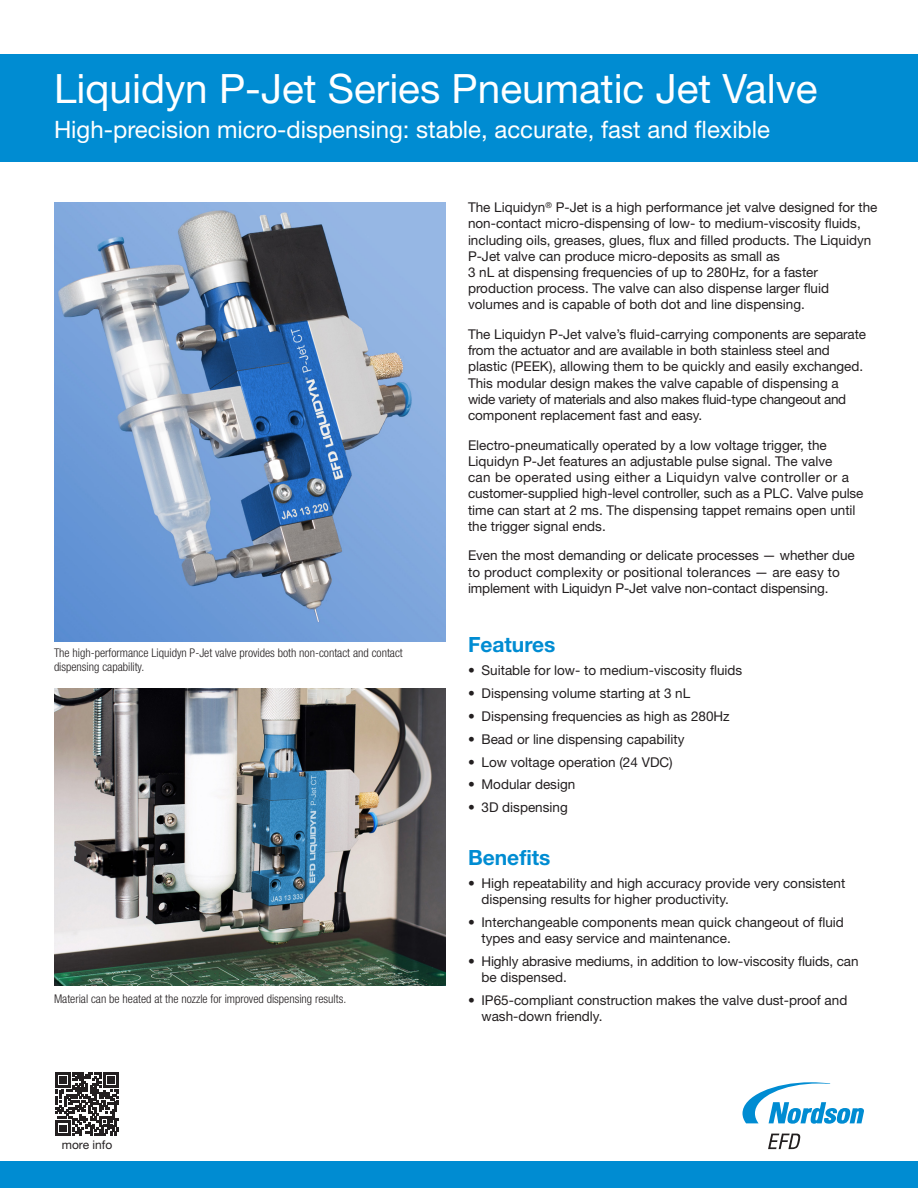
<style>
.page{position:relative;width:918px;height:1188px;background:#fff}
.page>*{position:absolute;margin:0;border:0;box-sizing:border-box;transform-origin:0 0}
.EFD-DataSheet-MainTitle{font:40.5px "Helvetica Neue LT Std";color:#fff}
.EFD-DataSheet-Subtitle{font:24px "Helvetica Neue LT Std";color:#fff}
.EFD-DataSheet-Head-Lev1{font:700 21px "Helvetica Neue LT Std";color:#008cd2}
.EFD-DataSheet-BodyText-10L{font:13.5px/16.2px "Helvetica Neue LT Std";color:#231f20}
.EFD-DataSheet-Caption{font:300 condensed 12px/14.4px "Helvetica Neue LT Std";color:#231f20}
.EFD-DataSheet-BodyText-10L-2{font:12px "Helvetica Neue LT Std";color:#231f20}
</style>
<div class="page">
<svg style="left:768px;top:1134px;width:32px;height:15px"></svg>
<svg style="left:743px;top:1082px;width:121px;height:42px"></svg>
<div style="left:0;top:54px;width:918px;height:108px;background:#008cd2"></div>
<svg style="left:55px;top:1072px;width:64px;height:64px"></svg>
<img style="left:54px;top:202px;width:392px;height:439px">
<img style="left:54px;top:688px;width:392px;height:298px">
<div style="left:0;top:1161px;width:918px;height:27px;background:#008cd2"></div>
<p class="EFD-DataSheet-MainTitle" style="left:54px;top:65px;width:765px">Liquidyn P-Jet Series Pneumatic Jet Valve</p>
<p class="EFD-DataSheet-Subtitle" style="left:54px;top:115px;width:718px">High-precision micro-dispensing: stable, accurate, fast and flexible</p>
<p class="EFD-DataSheet-Caption" style="left:54px;top:645px;width:350px">The high-performance Liquidyn P-Jet valve provides both non-contact and contact dispensing capability.</p>
<p class="EFD-DataSheet-Caption" style="left:54px;top:991px;width:294px">Material can be heated at the nozzle for improved dispensing results.</p>
<p class="EFD-DataSheet-BodyText-10L-2" style="left:62px;top:1137px;width:52px">more info</p>
<p class="EFD-DataSheet-BodyText-10L" style="left:468px;top:199px;width:411px">The Liquidyn<sup>®</sup> P-Jet is a high performance jet valve designed for the non-contact micro-dispensing of low- to medium-viscosity fluids, including oils, greases, glues, flux and filled products. The Liquidyn P-Jet valve can produce micro-deposits as small as<br>3 nL at dispensing frequencies of up to 280Hz, for a faster production process. The valve can also dispense larger fluid volumes and is capable of both dot and line dispensing.</p>
<p class="EFD-DataSheet-BodyText-10L" style="left:468px;top:326px;width:400px">The Liquidyn P-Jet valve’s fluid-carrying components are separate from the actuator and are available in both stainless steel and plastic (PEEK), allowing them to be quickly and easily exchanged.<br>This modular design makes the valve capable of dispensing a wide variety of materials and also makes fluid-type changeout and component replacement fast and easy.</p>
<p class="EFD-DataSheet-BodyText-10L" style="left:468px;top:437px;width:397px">Electro-pneumatically operated by a low voltage trigger, the Liquidyn P-Jet features an adjustable pulse signal. The valve<br>can be operated using either a Liquidyn valve controller or a customer-supplied high-level controller, such as a PLC. Valve pulse time can start at 2 ms. The dispensing tappet remains open until the trigger signal ends.</p>
<p class="EFD-DataSheet-BodyText-10L" style="left:468px;top:547px;width:388px">Even the most demanding or delicate processes — whether due to product complexity or positional tolerances — are easy to implement with Liquidyn P-Jet valve non-contact dispensing.</p>
<p class="EFD-DataSheet-Head-Lev1" style="left:468px;top:631px;width:89px">Features</p>
<p class="EFD-DataSheet-BodyText-10L" style="left:468px;top:662px;width:276px">• Suitable for low- to medium-viscosity fluids</p>
<p class="EFD-DataSheet-BodyText-10L" style="left:468px;top:685px;width:224px">• Dispensing volume starting at 3 nL</p>
<p class="EFD-DataSheet-BodyText-10L" style="left:468px;top:708px;width:263px">• Dispensing frequencies as high as 280Hz</p>
<p class="EFD-DataSheet-BodyText-10L" style="left:468px;top:731px;width:218px">• Bead or line dispensing capability</p>
<p class="EFD-DataSheet-BodyText-10L" style="left:468px;top:753px;width:206px">• Low voltage operation (24 VDC)</p>
<p class="EFD-DataSheet-BodyText-10L" style="left:468px;top:776px;width:109px">• Modular design</p>
<p class="EFD-DataSheet-BodyText-10L" style="left:468px;top:799px;width:101px">• 3D dispensing</p>
<p class="EFD-DataSheet-Head-Lev1" style="left:468px;top:844px;width:84px">Benefits</p>
<p class="EFD-DataSheet-BodyText-10L" style="left:482px;top:875px;width:365px;text-indent:-14px">• High repeatability and high accuracy provide very consistent dispensing results for higher productivity.</p>
<p class="EFD-DataSheet-BodyText-10L" style="left:482px;top:914px;width:364px;text-indent:-14px">• Interchangeable components mean quick changeout of fluid types and easy service and maintenance.</p>
<p class="EFD-DataSheet-BodyText-10L" style="left:482px;top:953px;width:379px;text-indent:-14px">• Highly abrasive mediums, in addition to low-viscosity fluids, can be dispensed.</p>
<p class="EFD-DataSheet-BodyText-10L" style="left:482px;top:992px;width:367px;text-indent:-14px">• IP65-compliant construction makes the valve dust-proof and wash-down friendly.</p>
</div>
